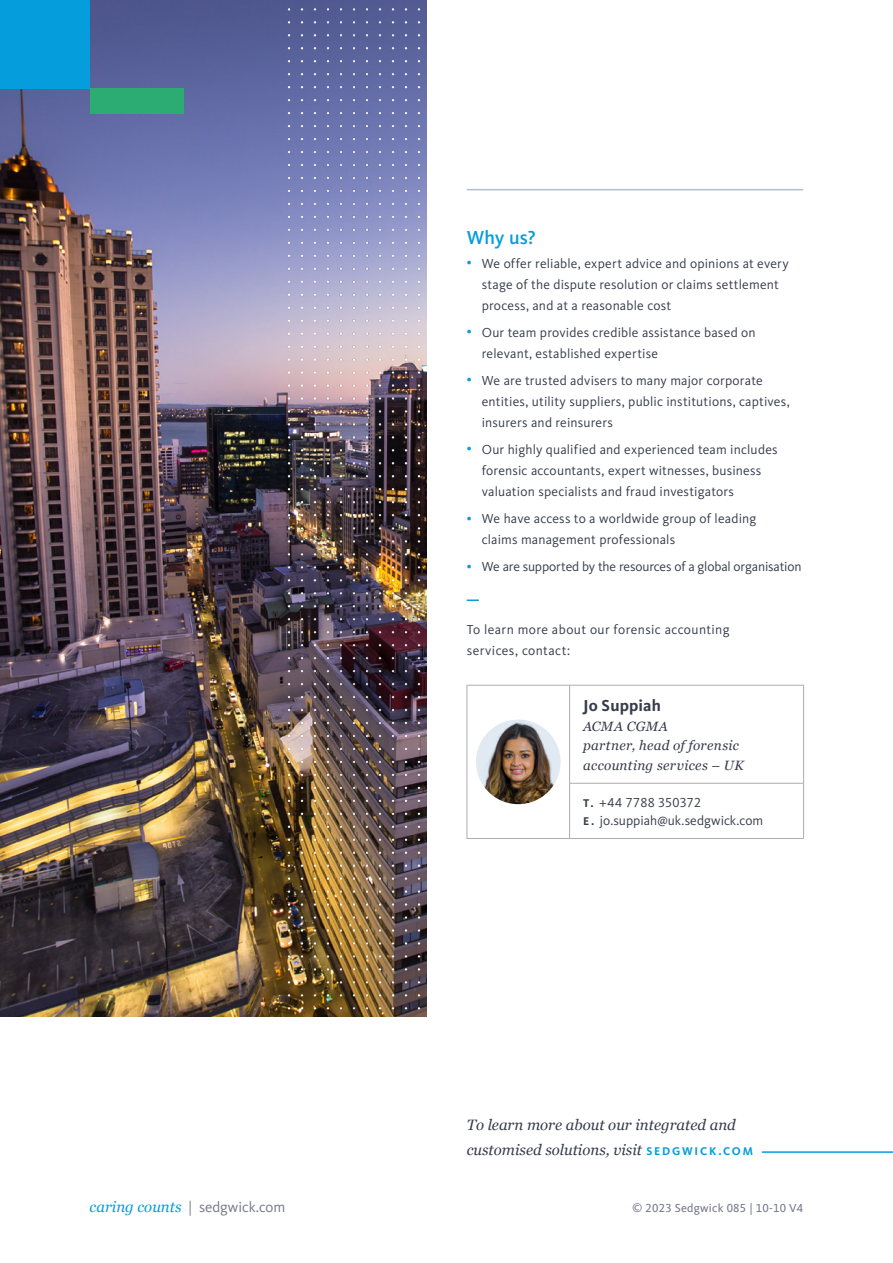
<style>
.page{position:relative;width:893px;height:1263px;background:#fff}
.page>*{position:absolute;margin:0;border:0;box-sizing:border-box;transform-origin:0 0}
.t1{font:500 19.5px "Kievit OT";color:#069ddc}
.t2{font:700 16.5px "Kievit OT";letter-spacing:.01em;color:#373c4b}
.t3{font:italic 15px/25.5px "Georgia";color:#373c4b}
.t4{font:15px "Kievit OT";color:#747689}
.t5{font:13.5px/21px "Kievit OT";letter-spacing:.015em;color:#373c4b}
.t6{font:italic 13.5px/19.5px "Georgia";letter-spacing:.025em;color:#373c4b}
.t7{font:13.5px "Kievit OT";letter-spacing:-.01em;color:#373c4b}
.t8{font:12px "Kievit OT";letter-spacing:.02em;color:#747689}
.s1{font-weight:500;font-size:12px;color:#069ddc}
.s2{font-weight:700;font-size:11.7px}
.s3{font-family:"Kievit OT";font-weight:700;font-style:normal;font-size:11.7px;color:#069ddc}
.s4{font-family:"Georgia";font-style:italic;color:#069ddc}
</style>
<div class="page">
<img style="left:0;top:0;width:282px;height:1017px">
<div style="left:241px;top:407px;width:45px;height:7px;background:#171f2a"></div>
<hr style="left:240px;top:414px;width:46px;height:1px;background:#7a6377">
<hr style="left:762px;top:1151px;width:131px;height:2px;background:#069ddc">
<div style="left:90px;top:89px;width:93px;height:25px;background:#2cac73"></div>
<div style="left:0;top:0;width:90px;height:89px;background:#069ddc"></div>
<img style="left:282px;top:0;width:144px;height:1017px">
<svg style="left:467px;top:599px;width:12px;height:2px"></svg>
<svg style="left:515px;top:686px;width:288px;height:152px"></svg>
<hr style="left:570px;top:685px;width:234px;height:1px;background:#adabb2">
<hr style="left:803px;top:685px;width:1px;height:98px;background:#adabb2">
<hr style="left:569px;top:783px;width:235px;height:1px;background:#adabb2">
<hr style="left:803px;top:783px;width:1px;height:55px;background:#adabb2">
<hr style="left:467px;top:838px;width:103px;height:1px;background:#adabb2">
<hr style="left:570px;top:838px;width:234px;height:1px;background:#adabb2">
<hr style="left:467px;top:685px;width:103px;height:1px;background:#adabb2">
<hr style="left:467px;top:685px;width:1px;height:98px;background:#adabb2">
<hr style="left:569px;top:685px;width:1px;height:98px;background:#adabb2">
<hr style="left:467px;top:783px;width:1px;height:55px;background:#adabb2">
<hr style="left:569px;top:783px;width:1px;height:55px;background:#adabb2">
<img style="left:476px;top:719px;width:81px;height:85px">
<hr style="left:467px;top:189px;width:336px;height:1px;background:#b3bfd1">
<h1 class="t1" style="left:467px;top:226px;width:71px">Why us?</h1>
<p class="t5" style="left:482px;top:253px;width:309px;text-indent:-15px"><span class="s1">•</span> We offer reliable, expert advice and opinions at every stage of the dispute resolution or claims settlement process, and at a reasonable cost</p>
<p class="t5" style="left:482px;top:322px;width:275px;text-indent:-15px"><span class="s1">•</span> Our team provides credible assistance based on relevant, established expertise</p>
<p class="t5" style="left:482px;top:370px;width:310px;text-indent:-15px"><span class="s1">•</span> We are trusted advisers to many major corporate entities, utility suppliers, public institutions, captives, insurers and reinsurers</p>
<p class="t5" style="left:482px;top:439px;width:297px;text-indent:-15px"><span class="s1">•</span> Our highly qualified and experienced team includes forensic accountants, expert witnesses, business valuation specialists and fraud investigators</p>
<p class="t5" style="left:482px;top:508px;width:276px;text-indent:-15px"><span class="s1">•</span> We have access to a worldwide group of leading claims management professionals</p>
<p class="t7" style="left:467px;top:558px;width:336px"><span class="s1">•</span> We are supported by the resources of a global organisation</p>
<p class="t5" style="left:467px;top:619px;width:264px">To learn more about our forensic accounting services, contact:</p>
<p class="t2" style="left:583px;top:696px;width:79px">Jo Suppiah</p>
<p class="t6" style="left:583px;top:716px;width:162px">ACMA CGMA<br>partner, head of forensic accounting services – UK</p>
<p class="t5" style="left:583px;top:793px;width:182px;line-height:18px"><span class="s2">T.</span> +44 7788 350372<br><span class="s2">E .</span> jo.suppiah@uk.sedgwick.com</p>
<p class="t3" style="left:467px;top:1112px;width:288px">To learn more about our integrated and customised solutions, visit <span class="s3">S E D GWICK .COM</span></p>
<p class="t4" style="left:90px;top:1198px;width:197px"><span class="s4">caring counts</span> | sedgwick.com</p>
<p class="t8" style="left:632px;top:1200px;width:173px">© 2023 Sedgwick 085 | 10-10 V4</p>
</div>
